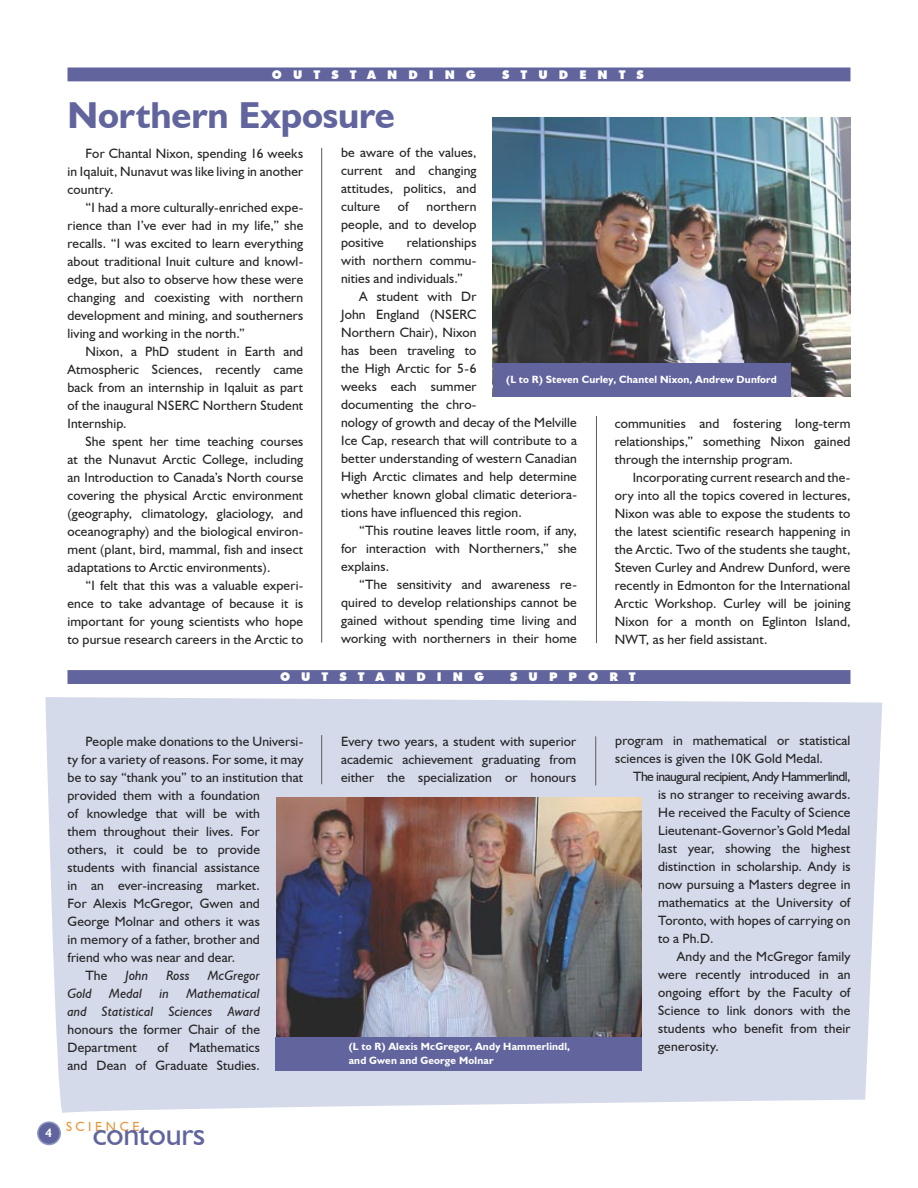
<style>
.page{position:relative;width:918px;height:1188px;background:#fff}
.page>*{position:absolute;margin:0;border:0;box-sizing:border-box;transform-origin:0 0}
.t1{font:700 37.5px "Humanist 521 BT";color:#61649d}
.t2{font:31.95px "Humanist 521 BT";letter-spacing:-.01em;color:#61649d}
.t3{font:13.5px/18px "Humanist 521 BT";letter-spacing:.01em;color:#252525;text-align:justify}
.t4{font:italic 13.5px/18px "Humanist 521 BT";letter-spacing:.005em;color:#252525;text-align:right}
.t5{font:13.2px "Humanist 521 BT";letter-spacing:.27em;color:#e9963d}
.t6{font:900 12px "Futura BT";letter-spacing:.92em;color:#fff}
.t7{font:700 12px "Humanist 521 BT";color:#fff}
.t8{font:700 10.5px "Humanist 521 BT";letter-spacing:.015em;color:#fff}
</style>
<div class="page">
<svg style="left:45px;top:697px;width:837px;height:416px;background:#d7dceb"></svg>
<div style="left:38px;top:1122px;width:22px;height:22px;background:#61649d;border-radius:50%"></div>
<div style="left:37px;top:1121px;width:24px;height:24px;border:2px solid #8a99c1;border-radius:50%"></div>
<hr style="left:321px;top:148px;width:1px;height:495px;background:#626263">
<hr style="left:596px;top:416px;width:1px;height:227px;background:#626263">
<div style="left:68px;top:68px;width:782px;height:13px;background:#61649d"></div>
<img style="left:493px;top:117px;width:357px;height:280px">
<div style="left:493px;top:364px;width:298px;height:33px;background:#61649d"></div>
<img style="left:276px;top:798px;width:366px;height:239px">
<div style="left:68px;top:671px;width:782px;height:12px;background:#61649d"></div>
<div style="left:68px;top:670px;width:783px;height:14px;border:1px solid #61649d"></div>
<div style="left:276px;top:1037px;width:366px;height:33px;background:#61649d"></div>
<hr style="left:595px;top:736px;width:1px;height:49px;background:#626263">
<hr style="left:321px;top:735px;width:1px;height:49px;background:#626263">
<p class="t6" style="left:272px;top:67px;width:206px">OUTSTANDING</p>
<p class="t6" style="left:502px;top:67px;width:143px">STUDENTS</p>
<h1 class="t1" style="left:68px;top:92px;width:329px">Northern Exposure</h1>
<p class="t3" style="left:341px;top:143px;width:137px">be aware of the values, current and changing attitudes, politics, and culture</p>
<p class="t3" style="left:68px;top:144px;width:237px;text-indent:18px">For Chantal Nixon, spending 16 weeks in Iqaluit, Nunavut was like living in another country.</p>
<p class="t3" style="left:68px;top:198px;width:237px;text-indent:18px">“I had a more culturally-enriched expe&shy;rience than I’ve ever had in my life,” she recalls. “I was excited to learn everything about traditional Inuit culture and knowl&shy;edge, but also to observe how these were changing and coexisting with northern development and mining, and southerners living and working in the north.”</p>
<p class="t3" style="left:68px;top:342px;width:237px;text-indent:18px">Nixon, a PhD student in Earth and Atmospheric Sciences, recently came back from an internship in Iqaluit as part of the inaugural NSERC Northern Student Internship.</p>
<p class="t3" style="left:68px;top:432px;width:237px;text-indent:18px">She spent her time teaching courses at the Nunavut Arctic College, including an Introduction to Canada’s North course covering the physical Arctic environment (geography, climatology, glaciology, and oceanography) and the biological environ&shy;ment (plant, bird, mammal, fish and insect adaptations to Arctic environments).</p>
<p class="t3" style="left:68px;top:576px;width:237px;text-indent:18px">“I felt that this was a valuable experi&shy;ence to take advantage of because it is important for young scientists who hope to pursue research careers in the Arctic to</p>
<p class="t3" style="left:398px;top:197px;width:12px">of</p>
<p class="t3" style="left:341px;top:197px;width:137px;text-indent:85px">northern people, and to develop positive</p>
<p class="t3" style="left:341px;top:233px;width:137px;text-indent:66px">relationships with northern commu&shy;nities and individuals.”</p>
<p class="t3" style="left:341px;top:287px;width:237px;text-align:left;text-indent:18px">A student with Dr<br>John England (NSERC<br>Northern Chair), Nixon<br>has been traveling to<br>the High Arctic for 5-6<br>weeks each summer<br>documenting the chro-<br>nology of growth and decay of the Melville<br>Ice Cap, research that will contribute to a better understanding of western Canadian<br>High Arctic climates and help determine whether known global climatic deteriora&shy;tions have influenced this region.</p>
<p class="t3" style="left:341px;top:521px;width:237px;text-indent:18px">“This routine leaves little room, if any, for interaction with Northerners,” she explains.</p>
<p class="t3" style="left:341px;top:575px;width:237px;text-indent:18px">“The sensitivity and awareness re&shy;quired to develop relationships cannot be gained without spending time living and working with northerners in their home</p>
<p class="t8" style="left:506px;top:373px;width:272px">(L to R) Steven Curley, Chantel Nixon, Andrew Dunford</p>
<p class="t3" style="left:615px;top:414px;width:237px">communities and fostering long-term relationships,” something Nixon gained through the internship program.</p>
<p class="t3" style="left:615px;top:468px;width:237px;text-indent:18px">Incorporating current research and the&shy;ory into all the topics covered in lectures, Nixon was able to expose the students to the latest scientific research happening in the Arctic. Two of the students she taught, Steven Curley and Andrew Dunford, were recently in Edmonton for the International Arctic Workshop. Curley will be joining Nixon for a month on Eglinton Island, NWT, as her field assistant.</p>
<p class="t6" style="left:280px;top:670px;width:206px">OUTSTANDING</p>
<p class="t6" style="left:510px;top:670px;width:127px">SUPPORT</p>
<p class="t3" style="left:86px;top:732px;width:219px">People make donations to the Universi-</p>
<p class="t3" style="left:68px;top:750px;width:237px">ty for a variety of reasons. For some, it may</p>
<p class="t3" style="left:68px;top:768px;width:237px">be to say “thank you” to an institution that</p>
<p class="t3" style="left:68px;top:786px;width:194px">provided them with a foundation</p>
<p class="t3" style="left:68px;top:804px;width:194px">of knowledge that will be with</p>
<p class="t3" style="left:68px;top:822px;width:194px">them throughout their lives. For</p>
<p class="t3" style="left:68px;top:840px;width:194px">others, it could be to provide</p>
<p class="t3" style="left:68px;top:858px;width:194px">students with financial assistance</p>
<p class="t3" style="left:68px;top:876px;width:194px">in an ever-increasing market.</p>
<p class="t3" style="left:68px;top:894px;width:194px">For Alexis McGregor, Gwen and</p>
<p class="t3" style="left:68px;top:912px;width:194px">George Molnar and others it was</p>
<p class="t3" style="left:68px;top:930px;width:194px">in memory of a father, brother and</p>
<p class="t3" style="left:68px;top:948px;width:169px">friend who was near and dear.</p>
<p class="t3" style="left:86px;top:966px;width:23px">The</p>
<p class="t4" style="left:126px;top:966px;width:24px">John</p>
<p class="t4" style="left:166px;top:966px;width:25px">Ross</p>
<p class="t4" style="left:208px;top:966px;width:54px">McGregor</p>
<p class="t4" style="left:68px;top:984px;width:26px">Gold</p>
<p class="t4" style="left:109px;top:984px;width:34px">Medal</p>
<p class="t4" style="left:160px;top:984px;width:11px">in</p>
<p class="t4" style="left:68px;top:984px;width:194px">Mathematical<br>and Statistical Sciences Award</p>
<p class="t3" style="left:68px;top:1020px;width:194px">honours the former Chair of the<br>Department</p>
<p class="t3" style="left:157px;top:1038px;width:12px">of</p>
<p class="t3" style="left:68px;top:1038px;width:194px;text-align:right">Mathematics<br>and Dean of Graduate Studies.</p>
<p class="t7" style="left:46px;top:1126px;width:8px">4</p>
<p class="t5" style="left:66px;top:1118px;width:75px">SCIENCE</p>
<h2 class="t2" style="left:93px;top:1114px;width:114px">contours</h2>
<p class="t3" style="left:341px;top:732px;width:237px">Every two years, a student with superior academic achievement graduating from either the specialization or honours</p>
<p class="t3" style="left:615px;top:732px;width:237px">program in mathematical or statistical sciences is given the 10K Gold Medal.</p>
<p class="t3" style="left:658px;top:768px;width:194px;text-indent:-25px">The inaugural recipient, Andy Hammerlindl, is no stranger to receiving awards.<br>He received the Faculty of Science Lieutenant-Governor’s Gold Medal last year, showing the highest distinction in scholarship. Andy is now pursuing a Masters degree in mathematics at the University of Toronto, with hopes of carrying on to a Ph.D.</p>
<p class="t3" style="left:658px;top:948px;width:194px;text-indent:19px">Andy and the McGregor family were recently introduced in an ongoing effort by the Faculty of Science to link donors with the students who benefit from their</p>
<p class="t8" style="left:349px;top:1040px;width:223px">(L to R) Alexis McGregor, Andy Hammerlindl,</p>
<p class="t3" style="left:658px;top:1038px;width:62px">generosity.</p>
<p class="t8" style="left:349px;top:1054px;width:146px">and Gwen and George Molnar</p>
</div>
